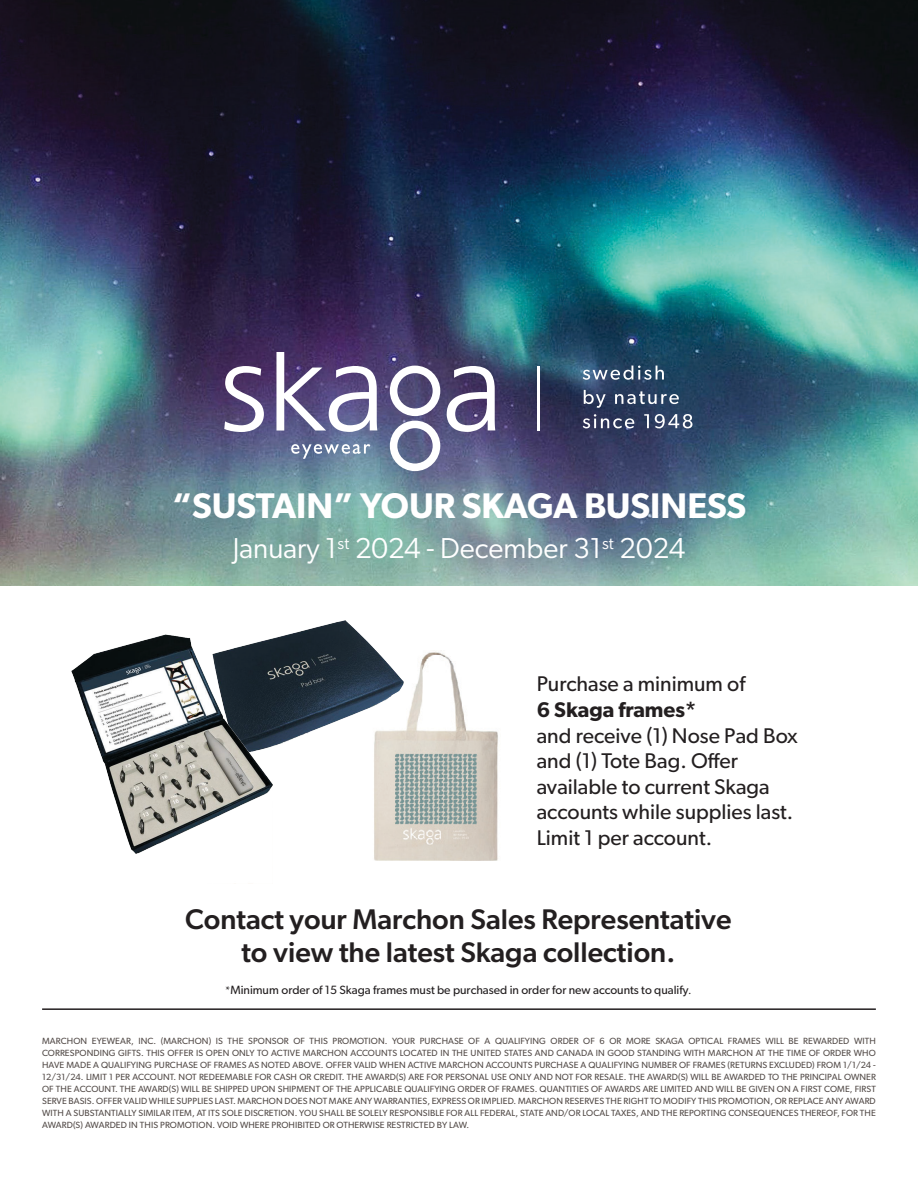
<style>
.page{position:relative;width:918px;height:1188px;background:#fff}
.page>*{position:absolute;margin:0;border:0;box-sizing:border-box;transform-origin:0 0}
.t1{font:600 35.7px "Gibson";letter-spacing:-.005em;color:#fff}
.t2{font:28.95px "Gibson";color:#fff}
.t3{font:500 28.5px/33px "Gibson";color:#231f20;text-align:center}
.t4{font:21.3px/25.7px "Gibson";color:#231f20}
.t5{font:600 21.3px "Gibson";color:#231f20}
.t6{font:12px "Gibson";color:#231f20}
.t7{font:9px/12px "Gibson";letter-spacing:.01em;color:#534b48;text-align:justify}
.s1{font-family:"Minion Pro"}
</style>
<div class="page">
<img style="left:374px;top:651px;width:124px;height:210px">
<img style="left:0;top:0;width:918px;height:586px">
<svg style="left:390px;top:366px;width:50px;height:105px"></svg>
<svg style="left:224px;top:366px;width:40px;height:66px"></svg>
<svg style="left:276px;top:352px;width:101px;height:80px"></svg>
<svg style="left:447px;top:366px;width:48px;height:66px"></svg>
<svg style="left:583px;top:414px;width:109px;height:14px;background:#616b85"></svg>
<svg style="left:584px;top:390px;width:95px;height:18px;background:#51617c"></svg>
<svg style="left:583px;top:366px;width:81px;height:14px"></svg>
<hr style="left:538px;top:366px;width:2px;height:65px;background:#fff">
<svg style="left:291px;top:444px;width:79px;height:15px"></svg>
<hr style="left:42px;top:1008px;width:834px;height:2px;background:#231f20">
<img style="left:272px;top:620px;width:132px;height:133px">
<img style="left:71px;top:634px;width:201px;height:220px">
<p class="t1" style="left:172px;top:484px;width:576px">“SUSTAIN” YOUR SKAGA BUSINESS</p>
<p class="t2" style="left:233px;top:531px;width:454px">January 1<sup>st</sup> 2024 - December 31<sup>st</sup> 2024</p>
<p class="t4" style="left:537px;top:671px;width:210px">Purchase a minimum of</p>
<p class="t5" style="left:537px;top:697px;width:161px">6 Skaga frames*</p>
<p class="t4" style="left:537px;top:722px;width:263px">and receive (1) Nose Pad Box</p>
<p class="t4" style="left:537px;top:748px;width:258px">and (1) Tote Bag. Offer available to current Skaga accounts while supplies last.<br>Limit 1 per account.</p>
<p class="t3" style="left:185px;top:902px;width:548px">Contact your Marchon Sales Representative to view the latest Skaga collection.</p>
<p class="t6" style="left:226px;top:983px;width:467px"><span class="s1">*</span>Minimum order of 15 Skaga frames must be purchased in order for new accounts to qualify<span class="s1">.</span></p>
<p class="t7" style="left:42px;top:1035px;width:835px">MARCHON EYEWEAR, INC. (MARCHON) IS THE SPONSOR OF THIS PROMOTION. YOUR PURCHASE OF A QUALIFYING ORDER OF 6 OR MORE SKAGA OPTICAL FRAMES WILL BE REWARDED WITH CORRESPONDING GIFTS. THIS OFFER IS OPEN ONLY TO ACTIVE MARCHON ACCOUNTS LOCATED IN THE UNITED STATES AND CANADA IN GOOD STANDING WITH MARCHON AT THE TIME OF ORDER WHO HAVE MADE A QUALIFYING PURCHASE OF FRAMES AS NOTED ABOVE. OFFER VALID WHEN ACTIVE MARCHON ACCOUNTS PURCHASE A QUALIFYING NUMBER OF FRAMES (RETURNS EXCLUDED) FROM 1/1/24 - 12/31/24. LIMIT 1 PER ACCOUNT. NOT REDEEMABLE FOR CASH OR CREDIT. THE AWARD(S) ARE FOR PERSONAL USE ONLY AND NOT FOR RESALE. THE AWARD(S) WILL BE AWARDED TO THE PRINCIPAL OWNER OF THE ACCOUNT. THE AWARD(S) WILL BE SHIPPED UPON SHIPMENT OF THE APPLICABLE QUALIFYING ORDER OF FRAMES. QUANTITIES OF AWARDS ARE LIMITED AND WILL BE GIVEN ON A FIRST COME, FIRST SERVE BASIS. OFFER VALID WHILE SUPPLIES LAST. MARCHON DOES NOT MAKE ANY WARRANTIES, EXPRESS OR IMPLIED. MARCHON RESERVES THE RIGHT TO MODIFY THIS PROMOTION, OR REPLACE ANY AWARD WITH A SUBSTANTIALLY SIMILAR ITEM, AT ITS SOLE DISCRETION. YOU SHALL BE SOLELY RESPONSIBLE FOR ALL FEDERAL, STATE AND/OR LOCAL TAXES, AND THE REPORTING CONSEQUENCES THEREOF, FOR THE AWARD(S) AWARDED IN THIS PROMOTION. VOID WHERE PROHIBITED OR OTHERWISE RESTRICTED BY LAW.</p>
</div>
